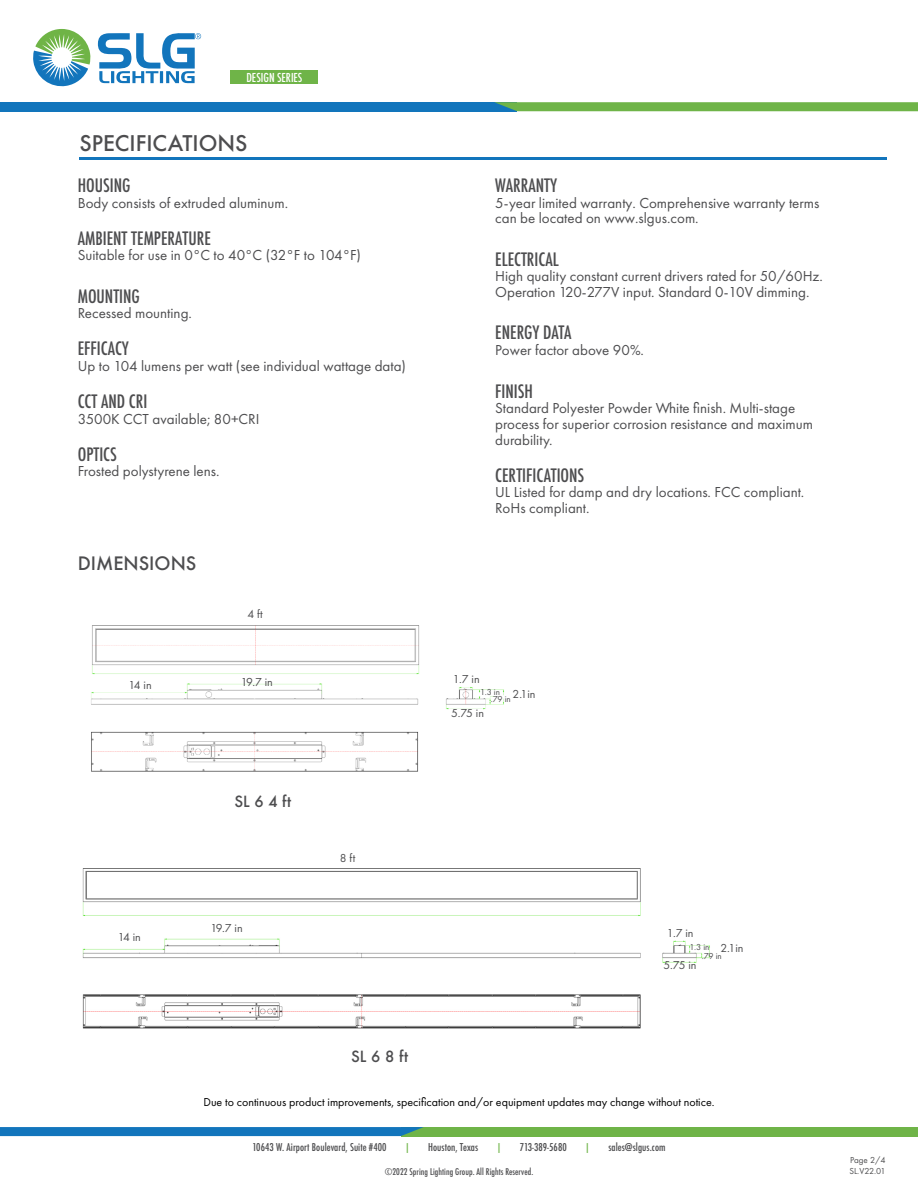
<style>
.page{position:relative;width:918px;height:1188px;background:#fff}
.page>*{position:absolute;margin:0;border:0;box-sizing:border-box;transform-origin:0 0}
.Product_Name_Heading{font:500 21px "Futura";color:#4d4d4f}
.Body_Text_Heading{font:500 condensed 18px "Futura";color:#4d4d4f}
.Product_Name_Heading-2{font:500 18px "Futura";color:#4d4d4f}
.Body_Text{font:500 condensed 18px "Futura";color:#4d4d4f}
.Body_Text-2{font:15px/15.8px "Futura PT";color:#4d4d4f}
.Product_Name_Heading-3{font:500 15px "Futura";letter-spacing:.02em;color:#4d4d4f}
.t1{font:12px "Futura PT";color:#000}
.Product_Name_Heading-4{font:12px "Futura PT";color:#4d4d4f}
.t2{font:500 condensed 12px "Futura";color:#fff}
.t3{font:500 condensed 10.5px "Futura";letter-spacing:.005em;color:#4d4d4f}
.t4{font:500 condensed 10.5px "Futura";color:#6fb448}
.t5{font:500 condensed 9px "Futura";letter-spacing:.005em;color:#4d4d4f}
.Product_Name_Heading-5{font:9px "Futura PT";color:#4d4d4f}
</style>
<div class="page">
<div style="left:0;top:102px;width:517px;height:9px;background:#1275bc"></div>
<svg style="left:494px;top:102px;width:424px;height:9px;background:#6fb34f"></svg>
<div style="left:231px;top:71px;width:87px;height:13px;background:#6fb448"></div>
<div style="left:401px;top:1127px;width:517px;height:9px;background:#6fb448"></div>
<svg style="left:0;top:1127px;width:423px;height:9px;background:#1577b9"></svg>
<svg style="left:97px;top:33px;width:104px;height:51px"></svg>
<svg style="left:33px;top:29px;width:58px;height:57px"></svg>
<hr style="left:79px;top:157px;width:808px;height:3px;background:#1275bc">
<img style="left:82px;top:868px;width:628px;height:161px">
<img style="left:91px;top:625px;width:413px;height:147px">
<p class="t2" style="left:246px;top:70px;width:58px">DESIGN SERIES</p>
<p class="Product_Name_Heading" style="left:79px;top:129px;width:170px">SPECIFICATIONS</p>
<p class="Body_Text_Heading" style="left:78px;top:174px;width:54px">HOUSING</p>
<p class="Body_Text-2" style="left:78px;top:195px;width:212px">Body consists of extruded aluminum.</p>
<p class="Body_Text_Heading" style="left:78px;top:226px;width:135px">AMBIENT TEMPERATURE</p>
<p class="Body_Text-2" style="left:78px;top:247px;width:285px">Suitable for use in 0°C to 40°C (32°F to 104°F)</p>
<p class="Body_Text_Heading" style="left:78px;top:284px;width:64px">MOUNTING</p>
<p class="Body_Text-2" style="left:78px;top:305px;width:116px">Recessed mounting.</p>
<p class="Body_Text_Heading" style="left:78px;top:337px;width:53px">EFFICACY</p>
<p class="Body_Text-2" style="left:78px;top:358px;width:330px">Up to 104 lumens per watt (see individual wattage data)</p>
<p class="Body_Text" style="left:78px;top:390px;width:71px">CCT AND CRI</p>
<p class="Body_Text-2" style="left:78px;top:411px;width:183px">3500K CCT available; 80+CRI</p>
<p class="Body_Text_Heading" style="left:78px;top:442px;width:41px">OPTICS</p>
<p class="Body_Text-2" style="left:78px;top:463px;width:143px">Frosted polystyrene lens.</p>
<p class="Product_Name_Heading-2" style="left:78px;top:551px;width:120px">DIMENSIONS</p>
<p class="Product_Name_Heading-4" style="left:247px;top:606px;width:17px">4 ft</p>
<p class="Body_Text_Heading" style="left:495px;top:174px;width:63px">WARRANTY</p>
<p class="Body_Text-2" style="left:495px;top:195px;width:326px">5-year limited warranty. Comprehensive warranty terms can be located on www.slgus.com.</p>
<p class="Body_Text_Heading" style="left:495px;top:247px;width:65px">ELECTRICAL</p>
<p class="Body_Text-2" style="left:495px;top:268px;width:329px">High quality constant current drivers rated for 50/60Hz.<br>Operation 120-277V input. Standard 0-10V dimming.</p>
<p class="Body_Text_Heading" style="left:495px;top:321px;width:78px">ENERGY DATA</p>
<p class="Body_Text-2" style="left:495px;top:342px;width:150px">Power factor above 90%.</p>
<p class="Body_Text_Heading" style="left:495px;top:379px;width:39px">FINISH</p>
<p class="Body_Text-2" style="left:495px;top:400px;width:319px">Standard Polyester Powder White finish. Multi-stage process for superior corrosion resistance and maximum durability.</p>
<p class="Body_Text_Heading" style="left:495px;top:463px;width:91px">CERTIFICATIONS</p>
<p class="Body_Text-2" style="left:495px;top:484px;width:311px">UL Listed for damp and dry locations. FCC compliant.</p>
<p class="Body_Text-2" style="left:495px;top:500px;width:96px">RoHs compliant.</p>
<p class="Product_Name_Heading-4" style="left:129px;top:678px;width:25px">14 in</p>
<p class="Product_Name_Heading-4" style="left:241px;top:675px;width:34px">19.7 in</p>
<p class="Product_Name_Heading-4" style="left:453px;top:672px;width:28px">1.7 in</p>
<p class="Product_Name_Heading-4" style="left:451px;top:706px;width:34px">5.75 in</p>
<p class="Product_Name_Heading-5" style="left:480px;top:687px;width:22px">1.3 in</p>
<p class="Product_Name_Heading-4" style="left:513px;top:687px;width:25px">2.1in</p>
<p class="Product_Name_Heading-5" style="left:491px;top:694px;width:22px">.79 in</p>
<p class="Product_Name_Heading-4" style="left:118px;top:930px;width:25px">14 in</p>
<p class="Product_Name_Heading-3" style="left:235px;top:791px;width:58px">SL 6 4 ft</p>
<p class="Product_Name_Heading-4" style="left:210px;top:921px;width:34px">19.7 in</p>
<p class="Product_Name_Heading-4" style="left:340px;top:851px;width:17px">8 ft</p>
<p class="Product_Name_Heading-3" style="left:351px;top:1046px;width:58px">SL 6 8 ft</p>
<p class="Product_Name_Heading-4" style="left:667px;top:926px;width:28px">1.7 in</p>
<p class="Product_Name_Heading-4" style="left:664px;top:958px;width:34px">5.75 in</p>
<p class="Product_Name_Heading-4" style="left:720px;top:941px;width:25px">2.1in</p>
<p class="Product_Name_Heading-5" style="left:702px;top:951px;width:22px">.79 in</p>
<p class="Product_Name_Heading-5" style="left:689px;top:942px;width:22px">1.3 in</p>
<p class="t1" style="left:203px;top:1095px;width:513px">Due to continuous product improvements, specification and/or equipment updates may change without notice.</p>
<p class="t3" style="left:252px;top:1141px;width:136px">10643 W. Airport Boulevard, Suite #400</p>
<p class="t4" style="left:404px;top:1141px;width:7px">|</p>
<p class="t3" style="left:428px;top:1141px;width:51px">Houston, Texas</p>
<p class="t4" style="left:496px;top:1141px;width:7px">|</p>
<p class="t3" style="left:520px;top:1141px;width:48px">713-389-5680</p>
<p class="t4" style="left:585px;top:1141px;width:7px">|</p>
<p class="t3" style="left:608px;top:1141px;width:59px">sales@slgus.com</p>
<p class="t5" style="left:385px;top:1166px;width:150px">©2022 Spring Lighting Group. All Rights Reserved.</p>
<p class="Product_Name_Heading-5" style="left:849px;top:1165px;width:38px">SL.V22.01</p>
<p class="Product_Name_Heading-5" style="left:850px;top:1154px;width:37px">Page 2/4</p>
</div>
